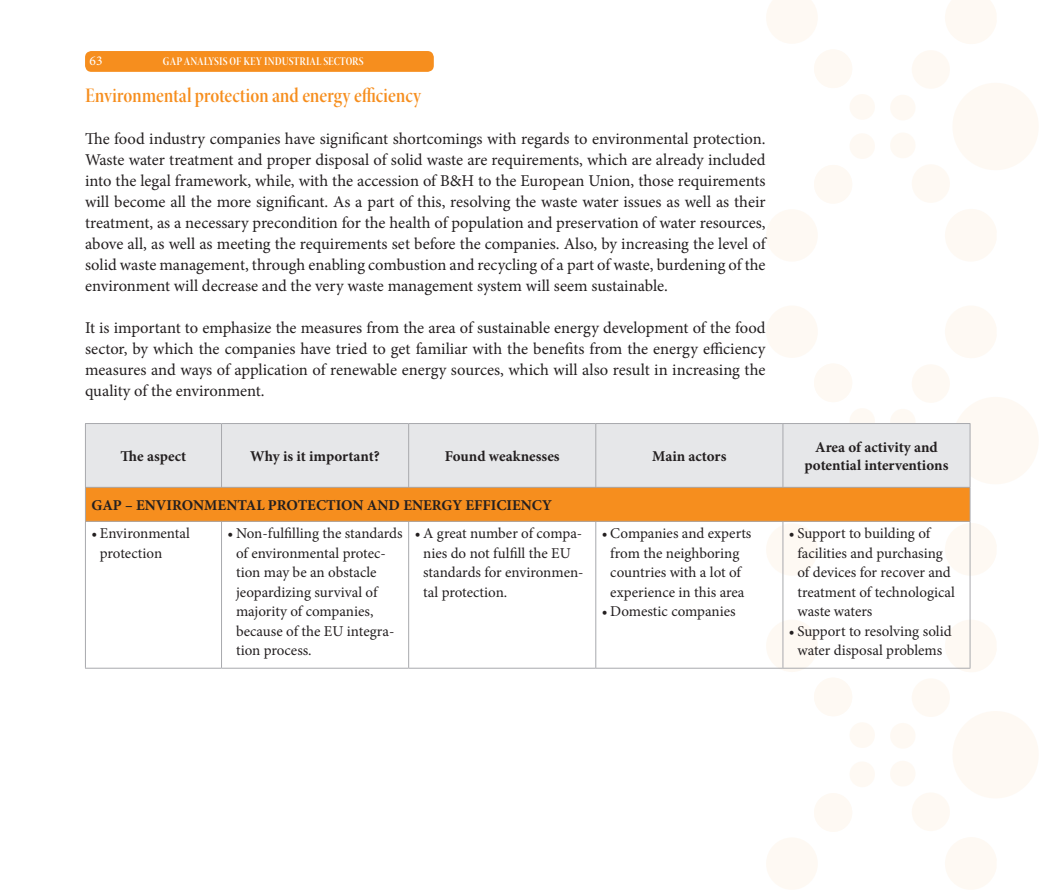
<style>
.page{position:relative;width:1042px;height:893px;background:#fff}
.page>*{position:absolute;margin:0;border:0;box-sizing:border-box;transform-origin:0 0}
.t1{font:21px "Minion Pro Semibold Cn Disp";color:#f68e1e}
.t2{font:16.5px/21px "Minion Pro";color:#231f20;text-align:justify}
.t3{font:15px/19.5px "Minion Pro";color:#231f20}
.t4{font:700 15px/18px "Minion Pro";color:#231f20;text-align:center}
.t5{font:13.5px "Minion Pro";color:#fff}
.t6{font:12px "Minion Pro Semibold Cn Disp";letter-spacing:.01em;color:#fff}
</style>
<div class="page">
<div style="left:766px;top:305px;width:52px;height:53px;background:#fef9f3;border-radius:50%"></div>
<div style="left:766px;top:523px;width:52px;height:53px;background:#fef9f3;border-radius:50%"></div>
<div style="left:849px;top:408px;width:26px;height:26px;background:#fef9f3;border-radius:50%"></div>
<div style="left:890px;top:408px;width:26px;height:27px;background:#fef9f3;border-radius:50%"></div>
<svg style="left:911px;top:337px;width:127px;height:207px"></svg>
<svg style="left:814px;top:364px;width:38px;height:38px"></svg>
<div style="left:945px;top:305px;width:51px;height:53px;background:#fef9f3;border-radius:50%"></div>
<div style="left:945px;top:523px;width:51px;height:53px;background:#fef9f3;border-radius:50%"></div>
<div style="left:766px;top:209px;width:52px;height:53px;background:#fef9f3;border-radius:50%"></div>
<div style="left:849px;top:94px;width:26px;height:26px;background:#fef9f3;border-radius:50%"></div>
<div style="left:849px;top:133px;width:26px;height:26px;background:#fef9f3;border-radius:50%"></div>
<div style="left:890px;top:94px;width:26px;height:27px;background:#fef9f3;border-radius:50%"></div>
<div style="left:890px;top:132px;width:26px;height:27px;background:#fef9f3;border-radius:50%"></div>
<svg style="left:766px;top:0;width:86px;height:88px"></svg>
<svg style="left:814px;top:165px;width:38px;height:38px"></svg>
<svg style="left:911px;top:0;width:127px;height:230px"></svg>
<div style="left:945px;top:209px;width:51px;height:53px;background:#fef9f3;border-radius:50%"></div>
<div style="left:766px;top:620px;width:52px;height:52px;background:#fef9f3;border-radius:50%"></div>
<div style="left:766px;top:837px;width:52px;height:53px;background:#fef9f3;border-radius:50%"></div>
<div style="left:849px;top:722px;width:26px;height:26px;background:#fef9f3;border-radius:50%"></div>
<div style="left:849px;top:761px;width:26px;height:26px;background:#fef9f3;border-radius:50%"></div>
<div style="left:890px;top:723px;width:26px;height:26px;background:#fef9f3;border-radius:50%"></div>
<div style="left:890px;top:760px;width:26px;height:27px;background:#fef9f3;border-radius:50%"></div>
<svg style="left:814px;top:678px;width:38px;height:38px"></svg>
<svg style="left:814px;top:793px;width:38px;height:39px"></svg>
<svg style="left:975px;top:620px;width:21px;height:21px"></svg>
<div style="left:945px;top:620px;width:51px;height:52px;background:#fef9f3;border-radius:50%"></div>
<div style="left:945px;top:837px;width:51px;height:53px;background:#fef9f3;border-radius:50%"></div>
<svg style="left:911px;top:649px;width:127px;height:209px"></svg>
<div style="left:85px;top:51px;width:349px;height:21px;background:#f68e1e;border-radius:6px"></div>
<div style="left:86px;top:424px;width:883px;height:63px;background:#e6e7e9"></div>
<div style="left:85px;top:487px;width:885px;height:34px;background:#f68e1e"></div>
<hr style="left:85px;top:423px;width:136px;height:1px;background:#a8a9ad">
<hr style="left:85px;top:424px;width:1px;height:63px;background:#a8a9ad">
<hr style="left:221px;top:423px;width:188px;height:1px;background:#a8a9ad">
<hr style="left:221px;top:424px;width:1px;height:63px;background:#a8a9ad">
<hr style="left:409px;top:423px;width:187px;height:1px;background:#a8a9ad">
<hr style="left:408px;top:424px;width:1px;height:63px;background:#a8a9ad">
<hr style="left:596px;top:423px;width:187px;height:1px;background:#a8a9ad">
<hr style="left:595px;top:424px;width:1px;height:63px;background:#a8a9ad">
<hr style="left:783px;top:423px;width:187px;height:1px;background:#a8a9ad">
<hr style="left:782px;top:424px;width:1px;height:63px;background:#a8a9ad">
<hr style="left:969px;top:424px;width:1px;height:63px;background:#a8a9ad">
<hr style="left:85px;top:487px;width:136px;height:1px;background:#a8a9ad">
<hr style="left:85px;top:488px;width:1px;height:33px;background:#a8a9ad">
<hr style="left:221px;top:487px;width:188px;height:1px;background:#a8a9ad">
<hr style="left:409px;top:487px;width:187px;height:1px;background:#a8a9ad">
<hr style="left:596px;top:487px;width:187px;height:1px;background:#a8a9ad">
<hr style="left:783px;top:487px;width:187px;height:1px;background:#a8a9ad">
<hr style="left:969px;top:488px;width:1px;height:33px;background:#a8a9ad">
<hr style="left:85px;top:521px;width:136px;height:1px;background:#a8a9ad">
<hr style="left:85px;top:522px;width:1px;height:146px;background:#a8a9ad">
<hr style="left:221px;top:521px;width:188px;height:1px;background:#a8a9ad">
<hr style="left:221px;top:522px;width:1px;height:146px;background:#a8a9ad">
<hr style="left:409px;top:521px;width:187px;height:1px;background:#a8a9ad">
<hr style="left:408px;top:522px;width:1px;height:146px;background:#a8a9ad">
<hr style="left:596px;top:521px;width:187px;height:1px;background:#a8a9ad">
<hr style="left:595px;top:522px;width:1px;height:146px;background:#a8a9ad">
<hr style="left:783px;top:521px;width:187px;height:1px;background:#a8a9ad">
<hr style="left:782px;top:522px;width:1px;height:146px;background:#a8a9ad">
<hr style="left:969px;top:522px;width:1px;height:146px;background:#a8a9ad">
<hr style="left:85px;top:668px;width:136px;height:1px;background:#a8a9ad">
<hr style="left:221px;top:668px;width:188px;height:1px;background:#a8a9ad">
<hr style="left:409px;top:668px;width:187px;height:1px;background:#a8a9ad">
<hr style="left:596px;top:668px;width:187px;height:1px;background:#a8a9ad">
<hr style="left:783px;top:668px;width:187px;height:1px;background:#a8a9ad">
<p class="t5" style="left:90px;top:52px;width:14px">63</p>
<p class="t6" style="left:163px;top:54px;width:202px">GAP Analysis of key industrial sectors</p>
<p class="t1" style="left:85px;top:82px;width:338px">Environmental protection and energy efficiency</p>
<p class="t2" style="left:85px;top:128px;width:682px">The food industry companies have significant shortcomings with regards to environmental protection.<br>Waste water treatment and proper disposal of solid waste are requirements, which are already included into the legal framework, while, with the accession of B&amp;H to the European Union, those requirements will become all the more significant. As a part of this, resolving the waste water issues as well as their treatment, as a necessary precondition for the health of population and preservation of water resources, above all, as well as meeting the requirements set before the companies. Also, by increasing the level of solid waste management, through enabling combustion and recycling of a part of waste, burdening of the environment will decrease and the very waste management system will seem sustainable.</p>
<p class="t2" style="left:85px;top:317px;width:682px">It is important to emphasize the measures from the area of sustainable energy development of the food sector, by which the companies have tried to get familiar with the benefits from the energy efficiency measures and ways of application of renewable energy sources, which will also result in increasing the quality of the environment.</p>
<p class="t4" style="left:121px;top:447px;width:67px">The aspect</p>
<p class="t4" style="left:250px;top:447px;width:131px">Why is it important?</p>
<p class="t4" style="left:445px;top:447px;width:116px">Found weaknesses</p>
<p class="t4" style="left:652px;top:447px;width:76px">Main actors</p>
<p class="t4" style="left:804px;top:438px;width:145px">Area of activity and potential interventions</p>
<p class="t4" style="left:91px;top:496px;width:462px">GAP – ENVIRONMENTAL PROTECTION AND ENERGY EFFICIENCY</p>
<p class="t3" style="left:100px;top:524px;width:92px;text-indent:-9px">• Environmental protection</p>
<p class="t3" style="left:236px;top:524px;width:168px;text-indent:-9px">• Non-fulfilling the standards of environmental protec&shy;tion may be an obstacle jeopardizing survival of majority of companies, because of the EU integra&shy;tion process.</p>
<p class="t3" style="left:423px;top:524px;width:162px;text-indent:-9px">• A great number of compa&shy;nies do not fulfill the EU standards for environmen&shy;tal protection.</p>
<p class="t3" style="left:602px;top:524px;width:151px;text-align:center">• Companies and experts from the neighboring countries with a lot of experience in this area</p>
<p class="t3" style="left:797px;top:524px;width:159px;text-indent:-9px">• Support to building of facilities and purchasing of devices for recover and treatment of technological waste waters</p>
<p class="t3" style="left:789px;top:621px;width:164px;text-align:center">• Support to resolving solid water disposal problems</p>
<p class="t3" style="left:602px;top:602px;width:135px">• Domestic companies</p>
</div>
